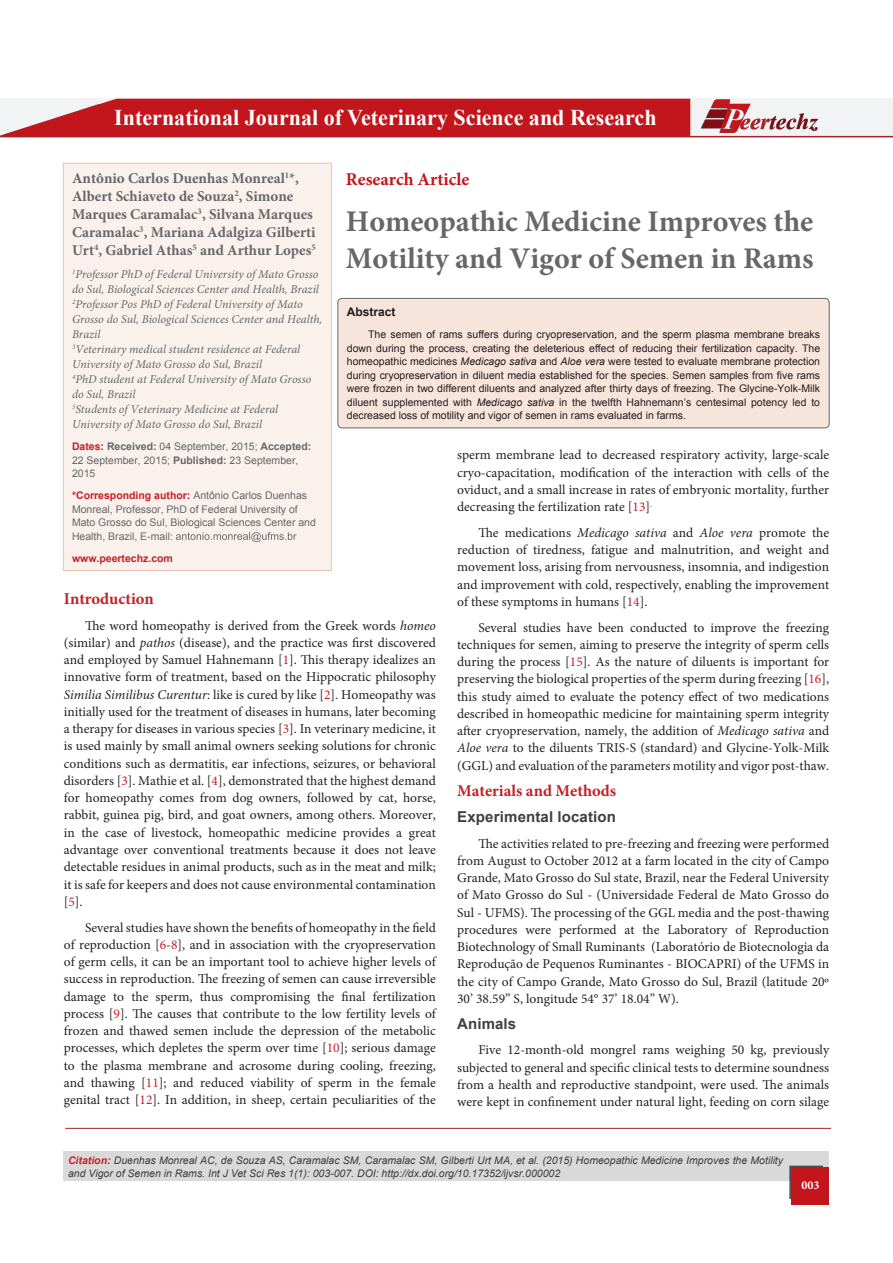
<style>
.page{position:relative;width:893px;height:1263px;background:#fff}
.page>*{position:absolute;margin:0;border:0;box-sizing:border-box;transform-origin:0 0}
.t1{font:700 30px/37.5px "Minion Pro";color:#686669}
.t2{font:700 22.5px "Times New Roman";color:#fff}
.t3{font:700 18px "Minion Pro";color:#c3161c}
.bodyText{font:700 16.5px "Minion Pro";color:#c42026}
.t4{font:700 15px/18px "Minion Pro";color:#686669}
.subsideheadding{font:700 15px "Arial";letter-spacing:.01em;color:#404040}
.bodyText-2{font:13.5px/17.2px "Minion Pro";color:#231f20;text-align:justify}
.t5{font:italic 12px/15px "Minion Pro";color:#686669}
.t6{font:700 12px "Arial";color:#231f20}
.t7{font:700 12px "Minion Pro";color:#fff}
.t8{font:10.5px/13.5px "Arial";color:#231f20;text-align:justify}
.t9{font:10.5px/13.5px "Arial";color:#686669}
.Pa1{font:italic 10.5px/13.5px "Arial";color:#3e3e3f}
.t10{font:700 10.5px "Arial";color:#c42026}
.s1{font-weight:700;color:#c42026}
.s2{font-weight:700}
.s3{font-style:italic}
.s4{color:#c42026}
</style>
<div class="page">
<div style="left:0;top:99px;width:893px;height:38px;background:#f2f3f4"></div>
<svg style="left:0;top:99px;width:690px;height:37px;background:#c6282e"></svg>
<hr style="left:0;top:136px;width:893px;height:1px;background:#a42127">
<svg style="left:701px;top:99px;width:117px;height:34px"></svg>
<div style="left:64px;top:1151px;width:765px;height:30px;background:#d9d9da"></div>
<hr style="left:65px;top:1128px;width:766px;height:1px;background:#a42127">
<div style="left:789px;top:1165px;width:34px;height:34px;background:#231f20;opacity:.75"></div>
<svg style="left:792px;top:1167px;width:37px;height:38px"></svg>
<div style="left:338px;top:298px;width:491px;height:130px;background:#f7e4db;border-radius:4px"></div>
<div style="left:337px;top:298px;width:493px;height:130px;border:1px solid #686669;border-radius:4px"></div>
<div style="left:63px;top:163px;width:268px;height:407px;background:#faf1ec"></div>
<svg style="left:176px;top:532px;width:121px;height:10px"></svg>
<div style="left:63px;top:163px;width:269px;height:408px;border:1px solid #eec3b1"></div>
<p class="t2" style="left:114px;top:102px;width:544px">International Journal of Veterinary Science and Research</p>
<p class="t3" style="left:346px;top:166px;width:125px">Research Article</p>
<p class="t1" style="left:346px;top:202px;width:469px">Homeopathic Medicine Improves the<br>Motility and Vigor of Semen in Rams</p>
<p class="t4" style="left:72px;top:169px;width:245px">Antônio Carlos Duenhas Monreal<sup>1</sup>*, Albert Schiaveto de Souza<sup>2</sup>, Simone Marques Caramalac<sup>3</sup>, Silvana Marques Caramalac<sup>3</sup>, Mariana Adalgiza Gilberti Urt<sup>4</sup>, Gabriel Athas<sup>5</sup> and Arthur Lopes<sup>5</sup></p>
<p class="t5" style="left:72px;top:267px;width:248px"><sup>1</sup>Professor PhD of Federal University of Mato Grosso do Sul, Biological Sciences Center and Health, Brazil</p>
<p class="t5" style="left:72px;top:297px;width:252px"><sup>2</sup>Professor Pos PhD of Federal University of Mato<br>Grosso do Sul, Biological Sciences Center and Health,<br>Brazil</p>
<p class="t5" style="left:72px;top:342px;width:230px"><sup>3</sup>Veterinary medical student residence at Federal<br>University of Mato Grosso do Sul, Brazil</p>
<p class="t5" style="left:72px;top:372px;width:241px"><sup>4</sup>PhD student at Federal University of Mato Grosso do Sul, Brazil</p>
<p class="t5" style="left:72px;top:402px;width:208px"><sup>5</sup>Students of Veterinary Medicine at Federal<br>University of Mato Grosso do Sul, Brazil</p>
<p class="t9" style="left:72px;top:440px;width:241px"><span class="s1">Dates:</span> <span class="s2">Received:</span> 04 September, 2015; <span class="s2">Accepted:<br></span>22 September, 2015; <span class="s2">Published:</span> 23 September,<br>2015</p>
<p class="t9" style="left:72px;top:489px;width:245px"><span class="s1">*Corresponding author:</span> Antônio Carlos Duenhas Monreal, Professor, PhD of Federal University of Mato Grosso do Sul, Biological Sciences Center and Health, Brazil, E-mail:</p>
<p class="t10" style="left:72px;top:551px;width:102px">www.peertechz.com</p>
<p class="t6" style="left:347px;top:303px;width:50px">Abstract</p>
<p class="t8" style="left:347px;top:327px;width:475px;text-indent:21px">The semen of rams suffers during cryopreservation, and the sperm plasma membrane breaks down during the process, creating the deleterious effect of reducing their fertilization capacity. The homeopathic medicines <span class="s3">Medicago sativa</span> and <span class="s3">Aloe vera</span> were tested to evaluate membrane protection during cryopreservation in diluent media established for the species. Semen samples from five rams were frozen in two different diluents and analyzed after thirty days of freezing. The Glycine-Yolk-Milk diluent supplemented with <span class="s3">Medicago sativa</span> in the twelfth Hahnemann’s centesimal potency led to decreased loss of motility and vigor of semen in rams evaluated in farms.</p>
<p class="bodyText-2" style="left:457px;top:446px;width:374px">sperm membrane lead to decreased respiratory activity, large-scale cryo-capacitation, modification of the interaction with cells of the oviduct, and a small increase in rates of embryonic mortality, further decreasing the fertilization rate [<span class="s4">13</span>]<sup>.</sup></p>
<p class="bodyText-2" style="left:457px;top:524px;width:374px;text-indent:21px">The medications <span class="s3">Medicago sativa</span> and <span class="s3">Aloe vera</span> promote the reduction of tiredness, fatigue and malnutrition, and weight and movement loss, arising from nervousness, insomnia, and indigestion and improvement with cold, respectively, enabling the improvement of these symptoms in humans [<span class="s4">14</span>].</p>
<p class="bodyText-2" style="left:457px;top:619px;width:374px;text-indent:21px">Several studies have been conducted to improve the freezing techniques for semen, aiming to preserve the integrity of sperm cells during the process [<span class="s4">15</span>]. As the nature of diluents is important for preserving the biological properties of the sperm during freezing [<span class="s4">16</span>], this study aimed to evaluate the potency effect of two medications described in homeopathic medicine for maintaining sperm integrity after cryopreservation, namely, the addition of <span class="s3">Medicago sativa</span> and <span class="s3">Aloe vera</span> to the diluents TRIS-S (standard) and Glycine-Yolk-Milk (GGL) and evaluation of the parameters motility and vigor post-thaw.</p>
<p class="bodyText" style="left:457px;top:779px;width:161px">Materials and Methods</p>
<p class="subsideheadding" style="left:457px;top:806px;width:160px">Experimental location</p>
<p class="bodyText-2" style="left:457px;top:835px;width:374px;text-indent:21px">The activities related to pre-freezing and freezing were performed from August to October 2012 at a farm located in the city of Campo Grande, Mato Grosso do Sul state, Brazil, near the Federal University of Mato Grosso do Sul - (Universidade Federal de Mato Grosso do Sul - UFMS). The processing of the GGL media and the post-thawing procedures were performed at the Laboratory of Reproduction Biotechnology of Small Ruminants (Laboratório de Biotecnologia da Reprodução de Pequenos Ruminantes - BIOCAPRI) of the UFMS in the city of Campo Grande, Mato Grosso do Sul, Brazil (latitude 20º 30’ 38.59” S, longitude 54° 37’ 18.04” W).</p>
<p class="subsideheadding" style="left:457px;top:1013px;width:61px">Animals</p>
<p class="bodyText-2" style="left:457px;top:1041px;width:374px;text-indent:21px">Five 12-month-old mongrel rams weighing 50 kg, previously subjected to general and specific clinical tests to determine soundness from a health and reproductive standpoint, were used. The animals were kept in confinement under natural light, feeding on corn silage</p>
<p class="bodyText" style="left:64px;top:587px;width:92px">Introduction</p>
<p class="bodyText-2" style="left:64px;top:617px;width:374px;text-indent:21px">The word homeopathy is derived from the Greek words <span class="s3">homeo </span>(similar) and <span class="s3">pathos</span> (disease), and the practice was first discovered and employed by Samuel Hahnemann [<span class="s4">1</span>]. This therapy idealizes an innovative form of treatment, based on the Hippocratic philosophy <span class="s3">Similia Similibus Curentur</span>: like is cured by like [<span class="s4">2</span>]. Homeopathy was initially used for the treatment of diseases in humans, later becoming a therapy for diseases in various species [<span class="s4">3</span>]. In veterinary medicine, it is used mainly by small animal owners seeking solutions for chronic conditions such as dermatitis, ear infections, seizures, or behavioral disorders [<span class="s4">3</span>]. Mathie et al. [<span class="s4">4</span>], demonstrated that the highest demand for homeopathy comes from dog owners, followed by cat, horse, rabbit, guinea pig, bird, and goat owners, among others. Moreover, in the case of livestock, homeopathic medicine provides a great advantage over conventional treatments because it does not leave detectable residues in animal products, such as in the meat and milk; it is safe for keepers and does not cause environmental contamination [<span class="s4">5</span>].</p>
<p class="bodyText-2" style="left:64px;top:919px;width:374px;text-indent:21px">Several studies have shown the benefits of homeopathy in the field of reproduction [<span class="s4">6</span>-<span class="s4">8</span>], and in association with the cryopreservation of germ cells, it can be an important tool to achieve higher levels of success in reproduction. The freezing of semen can cause irreversible damage to the sperm, thus compromising the final fertilization process [<span class="s4">9</span>]. The causes that contribute to the low fertility levels of frozen and thawed semen include the depression of the metabolic processes, which depletes the sperm over time [<span class="s4">10</span>]; serious damage to the plasma membrane and acrosome during cooling, freezing, and thawing [<span class="s4">11</span>]; and reduced viability of sperm in the female genital tract [<span class="s4">12</span>]. In addition, in sheep, certain peculiarities of the</p>
<p class="Pa1" style="left:68px;top:1153px;width:717px"><span class="s1">Citation:</span> Duenhas Monreal AC, de Souza AS, Caramalac SM, Caramalac SM, Gilberti Urt MA, et al. (2015) Homeopathic Medicine Improves the Motility and Vigor of Semen in Rams. Int J Vet Sci Res 1(1): 003-007. DOI: http://dx.doi.org/10.17352/ijvsr.000002</p>
<p class="t7" style="left:801px;top:1176px;width:19px">003</p>
</div>
